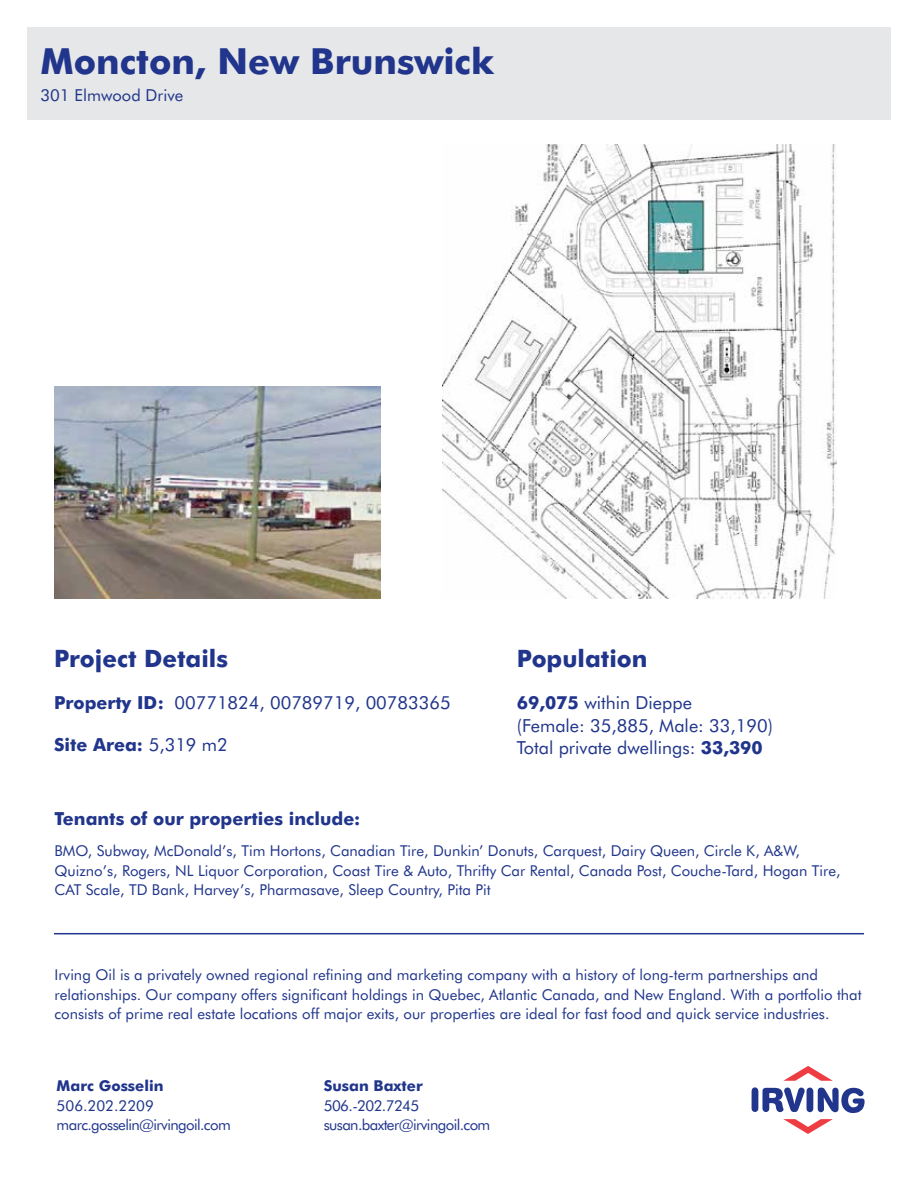
<style>
.page{position:relative;width:918px;height:1188px;background:#fff}
.page>*{position:absolute;margin:0;border:0;box-sizing:border-box;transform-origin:0 0}
.t1{font:700 36px "Futura BT";color:#20358b}
.t2{font:700 24px "Futura BT";color:#20358b}
.t3{font:18px/22.4px "Futura BT";color:#20358b}
.t4{font:700 18px "Futura BT";color:#20358b}
.t5{font:16.5px "Futura BT";color:#20358b}
.t6{font:15px/19.5px "Futura BT";color:#20358b}
.t7{font:15px/19.5px "Futura BT";letter-spacing:-.04em;color:#20358b}
.t8{font:700 15px "Futura BT";color:#20358b}
.s1{font-weight:700}
.s2{font-weight:400}
</style>
<div class="page">
<svg style="left:752px;top:1087px;width:113px;height:26px"></svg>
<svg style="left:783px;top:1066px;width:50px;height:15px"></svg>
<svg style="left:783px;top:1119px;width:50px;height:15px"></svg>
<img style="left:443px;top:145px;width:394px;height:453px">
<img style="left:54px;top:387px;width:326px;height:211px">
<hr style="left:54px;top:933px;width:810px;height:1px;background:#20358b">
<div style="left:27px;top:27px;width:864px;height:93px;background:#e6e7e8"></div>
<h1 class="t1" style="left:40px;top:40px;width:455px">Moncton, New Brunswick</h1>
<p class="t5" style="left:40px;top:85px;width:144px">301 Elmwood Drive</p>
<h2 class="t2" style="left:54px;top:644px;width:176px">Project Details</h2>
<p class="t3" style="left:54px;top:692px;width:398px"><span class="s1">Property ID:</span> 00771824, 00789719, 00783365</p>
<p class="t4" style="left:54px;top:734px;width:175px">Site Area: <span class="s2">5,319 m2</span></p>
<h2 class="t2" style="left:517px;top:644px;width:132px">Population</h2>
<p class="t3" style="left:517px;top:692px;width:258px"><span class="s1">69,075</span> within Dieppe<br>(Female: 35,885, Male: 33,190)<br>Total private dwellings: <span class="s1">33,390</span></p>
<p class="t4" style="left:54px;top:807px;width:308px">Tenants of our properties include:</p>
<p class="t6" style="left:54px;top:841px;width:788px">BMO, Subway, McDonald’s, Tim Hortons, Canadian Tire, Dunkin’ Donuts, Carquest, Dairy Queen, Circle K, A&amp;W,<br>Quizno’s, Rogers, NL Liquor Corporation, Coast Tire &amp; Auto, Thrifty Car Rental, Canada Post, Couche-Tard, Hogan Tire,<br>CAT Scale, TD Bank, Harvey’s, Pharmasave, Sleep Country, Pita Pit</p>
<p class="t6" style="left:54px;top:965px;width:809px">Irving Oil is a privately owned regional refining and marketing company with a history of long-term partnerships and relationships. Our company offers significant holdings in Quebec, Atlantic Canada, and New England. With a portfolio that consists of prime real estate locations off major exits, our properties are ideal for fast food and quick service industries.</p>
<p class="t8" style="left:57px;top:1077px;width:108px">Marc Gosselin</p>
<p class="t7" style="left:57px;top:1095px;width:176px">506.202.2209 marc.gosselin@irvingoil.com</p>
<p class="t8" style="left:324px;top:1077px;width:101px">Susan Baxter</p>
<p class="t7" style="left:324px;top:1095px;width:168px">506.-202.7245 susan.baxter@irvingoil.com</p>
</div>
